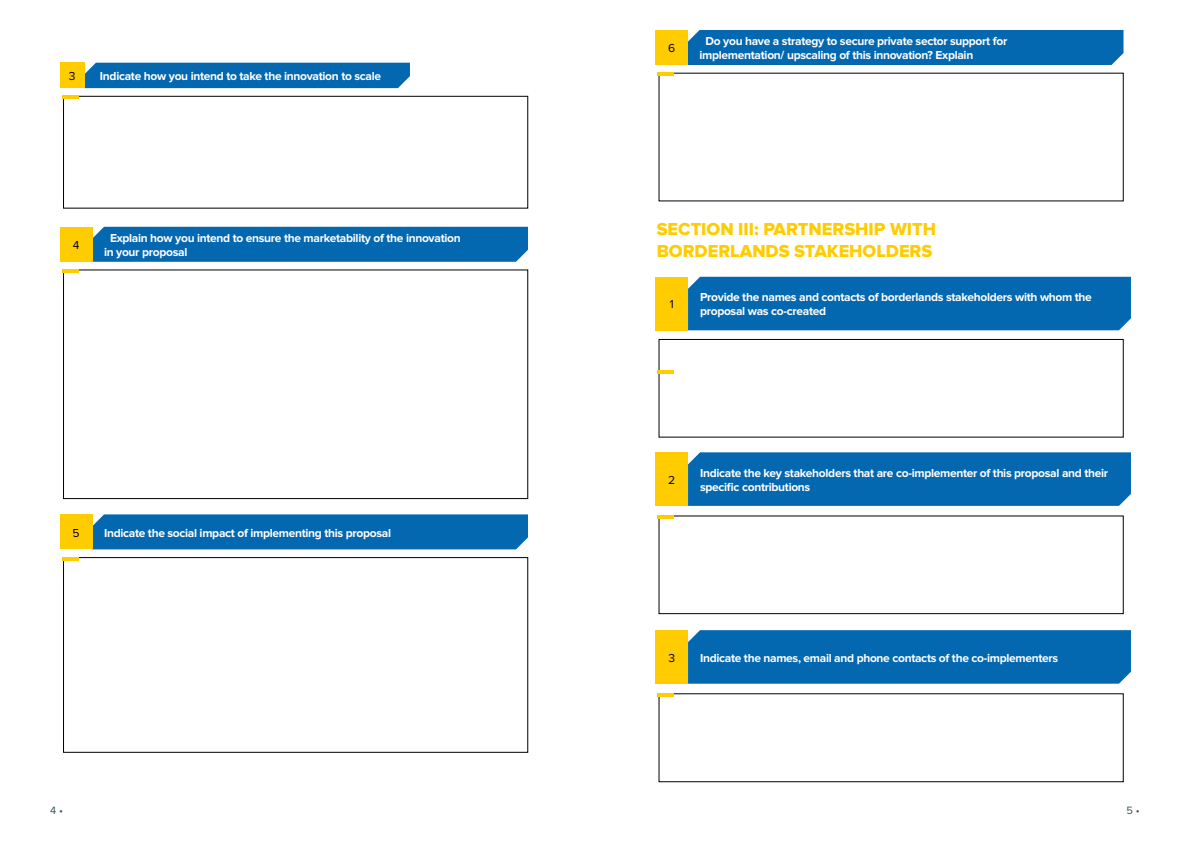
<style>
.page{position:relative;width:1191px;height:842px;background:#fff}
.page>*{position:absolute;margin:0;border:0;box-sizing:border-box;transform-origin:0 0}
.t1{font:18px/21.6px "Proxima Nova Extrabld";color:#fc0}
.t2{font:700 12px/14.4px "Proxima Nova";letter-spacing:-.025em;color:#fff}
.t3{font:12px "Proxima Nova";color:#000}
.t4{font:11px "Proxima Nova";color:#345657}
</style>
<div class="page">
<div style="left:84px;top:63px;width:326px;height:25px;background:#0468b1"></div>
<div style="left:92px;top:227px;width:436px;height:35px;background:#0468b1"></div>
<div style="left:92px;top:514px;width:436px;height:35px;background:#0468b1"></div>
<div style="left:687px;top:30px;width:436px;height:35px;background:#0468b1"></div>
<div style="left:60px;top:63px;width:24px;height:25px;background:#fc0"></div>
<div style="left:60px;top:227px;width:32px;height:35px;background:#fc0"></div>
<div style="left:60px;top:514px;width:32px;height:35px;background:#fc0"></div>
<div style="left:655px;top:30px;width:32px;height:35px;background:#fc0"></div>
<div style="left:63px;top:96px;width:465px;height:112px;border:1px solid #000"></div>
<div style="left:63px;top:270px;width:465px;height:229px;border:1px solid #000"></div>
<div style="left:63px;top:557px;width:465px;height:195px;border:1px solid #000"></div>
<hr style="left:62px;top:96px;width:17px;height:3px;background:#fc0">
<hr style="left:62px;top:269px;width:17px;height:4px;background:#fc0">
<hr style="left:62px;top:557px;width:17px;height:3px;background:#fc0">
<hr style="left:657px;top:73px;width:17px;height:3px;background:#fc0">
<div style="left:688px;top:277px;width:443px;height:53px;background:#0468b1"></div>
<div style="left:688px;top:452px;width:443px;height:54px;background:#0468b1"></div>
<div style="left:688px;top:630px;width:443px;height:54px;background:#0468b1"></div>
<div style="left:655px;top:277px;width:33px;height:53px;background:#fc0"></div>
<div style="left:655px;top:452px;width:33px;height:54px;background:#fc0"></div>
<div style="left:655px;top:630px;width:33px;height:54px;background:#fc0"></div>
<div style="left:659px;top:339px;width:464px;height:98px;border:1px solid #000"></div>
<div style="left:659px;top:516px;width:464px;height:98px;border:1px solid #000"></div>
<hr style="left:657px;top:370px;width:17px;height:3px;background:#fc0">
<hr style="left:657px;top:515px;width:17px;height:4px;background:#fc0">
<hr style="left:657px;top:693px;width:17px;height:3px;background:#fc0">
<p class="t3" style="left:69px;top:69px;width:8px">3</p>
<p class="t2" style="left:100px;top:69px;width:283px">Indicate how you intend to take the innovation to scale</p>
<p class="t3" style="left:73px;top:238px;width:8px">4</p>
<p class="t2" style="left:104px;top:231px;width:358px;text-indent:6px">Explain how you intend to ensure the marketability of the innovation in your proposal</p>
<p class="t3" style="left:73px;top:526px;width:9px">5</p>
<p class="t2" style="left:104px;top:526px;width:288px">Indicate the social impact of implementing this proposal</p>
<p class="t3" style="left:668px;top:41px;width:9px">6</p>
<p class="t2" style="left:699px;top:34px;width:309px;text-indent:6px">Do you have a strategy to secure private sector support for implementation/ upscaling of this innovation? Explain</p>
<h1 class="t1" style="left:656px;top:219px;width:281px">SECTION III: PARTNERSHIP WITH<br>BORDERLANDS STAKEHOLDERS</h1>
<p class="t3" style="left:670px;top:297px;width:6px">1</p>
<p class="t2" style="left:700px;top:290px;width:393px">Provide the names and contacts of borderlands stakeholders with whom the proposal was co-created</p>
<p class="t3" style="left:668px;top:473px;width:9px">2</p>
<p class="t2" style="left:700px;top:466px;width:409px">Indicate the key stakeholders that are co-implementer of this proposal and their specific contributions</p>
<p class="t3" style="left:668px;top:651px;width:8px">3</p>
<p class="t2" style="left:700px;top:651px;width:360px">Indicate the names, email and phone contacts of the co-implementers</p>
<p class="t4" style="left:50px;top:803px;width:14px">4 •</p>
<p class="t4" style="left:1126px;top:804px;width:15px">5 •</p>
</div>
